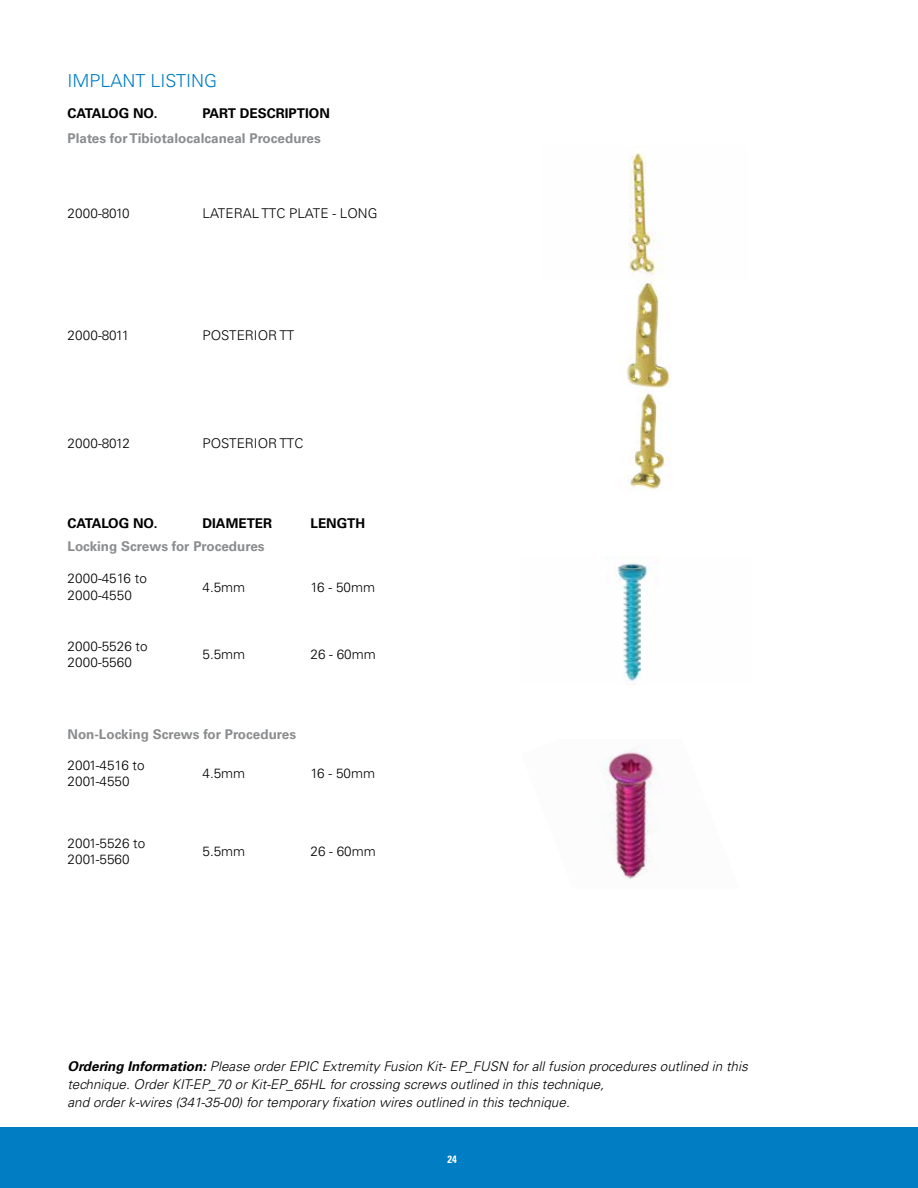
<style>
.page{position:relative;width:918px;height:1188px;background:#fff}
.page>*{position:absolute;margin:0;border:0;box-sizing:border-box;transform-origin:0 0}
.t1{font:300 18px "Univers LT Std";color:#007dc3}
.t2{font:italic 300 13.5px/18px "Univers LT Std";color:#000}
.t3{font:300 13.5px/16.5px "Univers LT Std";color:#000}
.t4{font:700 13.5px "Univers LT Std";color:#8a8c8e}
.t5{font:700 13.5px "Univers LT Std";color:#000}
.t6{font:700 condensed 10.5px "Univers LT Std";color:#fff}
.s1{font-weight:700}
</style>
<div class="page">
<div style="left:0;top:1127px;width:918px;height:61px;background:#007dc3"></div>
<img style="left:628px;top:146px;width:35px;height:135px">
<img style="left:620px;top:282px;width:50px;height:208px">
<img style="left:607px;top:557px;width:50px;height:124px">
<img style="left:603px;top:748px;width:53px;height:132px">
<h1 class="t1" style="left:68px;top:70px;width:151px">IMPLANT LISTING</h1>
<p class="t5" style="left:68px;top:105px;width:92px">CATALOG NO.</p>
<p class="t5" style="left:202px;top:105px;width:129px">PART DESCRIPTION</p>
<p class="t4" style="left:68px;top:131px;width:255px">Plates for Tibiotalocalcaneal Procedures</p>
<p class="t3" style="left:68px;top:205px;width:64px">2000-8010</p>
<p class="t3" style="left:202px;top:205px;width:176px">LATERAL TTC PLATE - LONG</p>
<p class="t3" style="left:68px;top:327px;width:63px">2000-8011</p>
<p class="t3" style="left:202px;top:327px;width:93px">POSTERIOR TT</p>
<p class="t3" style="left:68px;top:435px;width:64px">2000-8012</p>
<p class="t3" style="left:202px;top:435px;width:102px">POSTERIOR TTC</p>
<p class="t5" style="left:68px;top:516px;width:92px">CATALOG NO.</p>
<p class="t5" style="left:202px;top:516px;width:71px">DIAMETER</p>
<p class="t5" style="left:310px;top:516px;width:56px">LENGTH</p>
<p class="t4" style="left:68px;top:538px;width:199px">Locking Screws for Procedures</p>
<p class="t3" style="left:68px;top:570px;width:81px">2000-4516 to<br>2000-4550</p>
<p class="t3" style="left:202px;top:578px;width:44px">4.5mm</p>
<p class="t3" style="left:310px;top:578px;width:66px">16 - 50mm</p>
<p class="t3" style="left:68px;top:638px;width:82px">2000-5526 to<br>2000-5560</p>
<p class="t3" style="left:202px;top:646px;width:44px">5.5mm</p>
<p class="t3" style="left:310px;top:646px;width:67px">26 - 60mm</p>
<p class="t4" style="left:68px;top:727px;width:230px">Non-Locking Screws for Procedures</p>
<p class="t3" style="left:68px;top:757px;width:79px">2001-4516 to<br>2001-4550</p>
<p class="t3" style="left:202px;top:765px;width:44px">4.5mm</p>
<p class="t3" style="left:310px;top:765px;width:66px">16 - 50mm</p>
<p class="t3" style="left:68px;top:834px;width:79px">2001-5526 to<br>2001-5560</p>
<p class="t3" style="left:202px;top:843px;width:44px">5.5mm</p>
<p class="t3" style="left:310px;top:843px;width:67px">26 - 60mm</p>
<p class="t2" style="left:68px;top:1058px;width:682px"><span class="s1">Ordering Information:</span> Please order EPIC Extremity Fusion Kit- EP_FUSN for all fusion procedures outlined in this technique. Order KIT-EP_70 or Kit-EP_65HL for crossing screws outlined in this technique,<br>and order k-wires (341-35-00) for temporary fixation wires outlined in this technique.</p>
<p class="t6" style="left:448px;top:1153px;width:11px">24</p>
</div>
